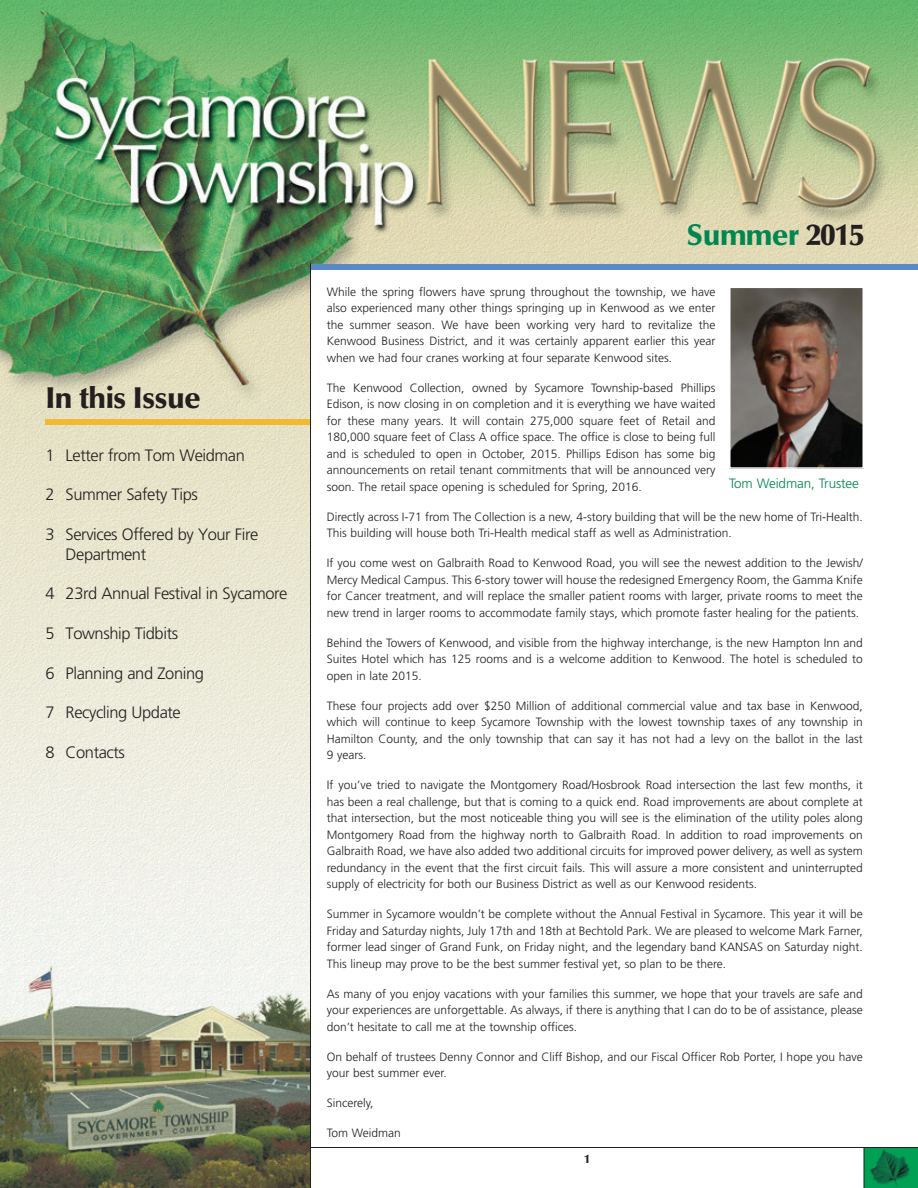
<style>
.page{position:relative;width:918px;height:1188px;background:#fff}
.page>*{position:absolute;margin:0;border:0;box-sizing:border-box;transform-origin:0 0}
.t1{font:900 30px "Optima";letter-spacing:-.03em;color:#231f20}
.t2{font:900 30px "Optima";letter-spacing:-.025em;color:#008751}
.t3{font:300 16.5px/19.8px "Frutiger";letter-spacing:-.025em;color:#231f20}
.t4{font:300 13.5px "Frutiger";letter-spacing:-.01em;color:#008751}
.t5{font:300 12px/16.5px "Frutiger";color:#231f20;text-align:justify}
.t6{font:900 12px "Optima";color:#231f20}
.s1{color:#231f20}
</style>
<div class="page">
<img style="left:0;top:0;width:918px;height:1188px">
<div style="left:310px;top:268px;width:608px;height:920px;background:#fff"></div>
<hr style="left:864px;top:1148px;width:1px;height:40px;background:#231f20">
<div style="left:45px;top:419px;width:266px;height:5px;background:#f3ba31"></div>
<div style="left:310px;top:264px;width:608px;height:6px;background:#5d88c6"></div>
<hr style="left:310px;top:263px;width:1px;height:925px;background:#231f20">
<hr style="left:310px;top:1147px;width:608px;height:1px;background:#231f20">
<img style="left:732px;top:290px;width:129px;height:176px">
<div style="left:729px;top:287px;width:135px;height:182px;border:2px solid #fff"></div>
<h1 class="t1" style="left:45px;top:380px;width:157px">In this Issue</h1>
<h2 class="t3" style="left:45px;top:445px;width:201px">1 Letter from Tom Weidman</h2>
<h2 class="t3" style="left:45px;top:485px;width:154px">2 Summer Safety Tips</h2>
<h2 class="t3" style="left:66px;top:525px;width:194px;text-indent:-20px">3 Services Offered by Your Fire<br>Department</h2>
<h2 class="t3" style="left:45px;top:584px;width:244px">4 23rd Annual Festival in Sycamore</h2>
<h2 class="t3" style="left:45px;top:624px;width:134px">5 Township Tidbits</h2>
<h2 class="t3" style="left:45px;top:663px;width:160px">6 Planning and Zoning</h2>
<h2 class="t3" style="left:45px;top:703px;width:137px">7 Recycling Update</h2>
<h2 class="t3" style="left:45px;top:742px;width:81px">8 Contacts</h2>
<h1 class="t2" style="left:687px;top:217px;width:179px">Summer <span class="s1">2015</span></h1>
<p class="t5" style="left:327px;top:283px;width:390px">While the spring flowers have sprung throughout the township, we have also experienced many other things springing up in Kenwood as we enter the summer season. We have been working very hard to revitalize the Kenwood Business District, and it was certainly apparent earlier this year when we had four cranes working at four separate Kenwood sites.</p>
<p class="t5" style="left:327px;top:379px;width:390px">The Kenwood Collection, owned by Sycamore Township-based Phillips Edison, is now closing in on completion and it is everything we have waited for these many years. It will contain 275,000 square feet of Retail and 180,000 square feet of Class A office space. The office is close to being full and is scheduled to open in October, 2015. Phillips Edison has some big announcements on retail tenant commitments that will be announced very soon. The retail space opening is scheduled for Spring, 2016.</p>
<p class="t5" style="left:327px;top:508px;width:537px">Directly across I-71 from The Collection is a new, 4-story building that will be the new home of Tri-Health.<br>This building will house both Tri-Health medical staff as well as Administration.</p>
<p class="t5" style="left:327px;top:555px;width:538px">If you come west on Galbraith Road to Kenwood Road, you will see the newest addition to the Jewish/ Mercy Medical Campus. This 6-story tower will house the redesigned Emergency Room, the Gamma Knife for Cancer treatment, and will replace the smaller patient rooms with larger, private rooms to meet the new trend in larger rooms to accommodate family stays, which promote faster healing for the patients.</p>
<p class="t5" style="left:327px;top:634px;width:538px">Behind the Towers of Kenwood, and visible from the highway interchange, is the new Hampton Inn and Suites Hotel which has 125 rooms and is a welcome addition to Kenwood. The hotel is scheduled to open in late 2015.</p>
<p class="t5" style="left:327px;top:697px;width:537px">These four projects add over $250 Million of additional commercial value and tax base in Kenwood, which will continue to keep Sycamore Township with the lowest township taxes of any township in Hamilton County, and the only township that can say it has not had a levy on the ballot in the last 9 years.</p>
<p class="t5" style="left:327px;top:777px;width:538px">If you’ve tried to navigate the Montgomery Road/Hosbrook Road intersection the last few months, it has been a real challenge, but that is coming to a quick end. Road improvements are about complete at that intersection, but the most noticeable thing you will see is the elimination of the utility poles along Montgomery Road from the highway north to Galbraith Road. In addition to road improvements on Galbraith Road, we have also added two additional circuits for improved power delivery, as well as system redundancy in the event that the first circuit fails. This will assure a more consistent and uninterrupted supply of electricity for both our Business District as well as our Kenwood residents.</p>
<p class="t5" style="left:327px;top:906px;width:538px">Summer in Sycamore wouldn’t be complete without the Annual Festival in Sycamore. This year it will be Friday and Saturday nights, July 17th and 18th at Bechtold Park. We are pleased to welcome Mark Farner, former lead singer of Grand Funk, on Friday night, and the legendary band KANSAS on Saturday night.<br>This lineup may prove to be the best summer festival yet, so plan to be there.</p>
<p class="t5" style="left:327px;top:985px;width:538px">As many of you enjoy vacations with your families this summer, we hope that your travels are safe and your experiences are unforgettable. As always, if there is anything that I can do to be of assistance, please don’t hesitate to call me at the township offices.</p>
<p class="t5" style="left:327px;top:1048px;width:537px">On behalf of trustees Denny Connor and Cliff Bishop, and our Fiscal Officer Rob Porter, I hope you have your best summer ever.</p>
<p class="t5" style="left:327px;top:1095px;width:48px">Sincerely,</p>
<p class="t5" style="left:327px;top:1125px;width:76px">Tom Weidman</p>
<p class="t4" style="left:729px;top:476px;width:131px">Tom Weidman, Trustee</p>
<p class="t6" style="left:584px;top:1152px;width:7px">1</p>
</div>
